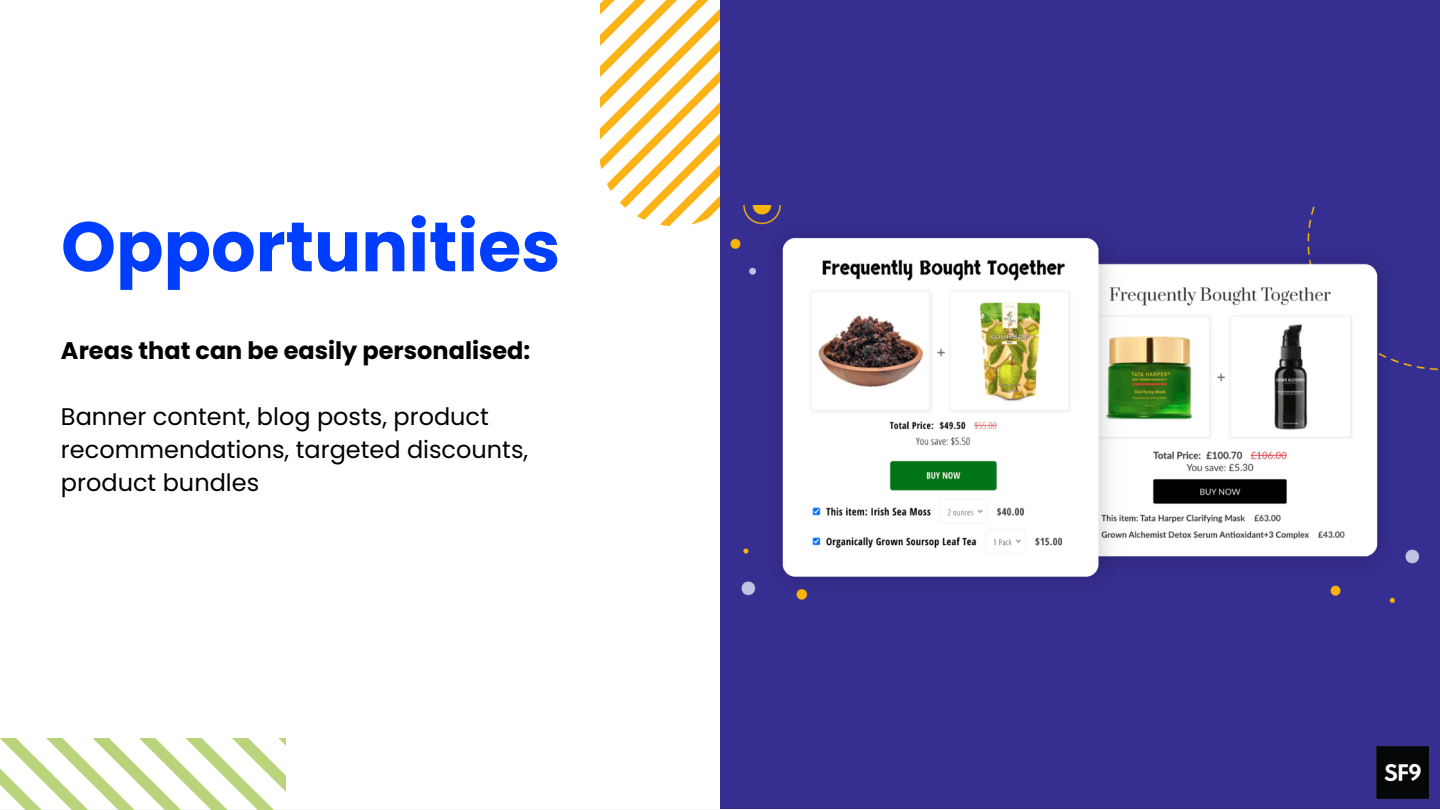
<style>
.page{position:relative;width:1440px;height:810px;background:#fff}
.page>*{position:absolute;margin:0;border:0;box-sizing:border-box;transform-origin:0 0}
.t1{font:700 70px "Poppins";color:#003eff}
.t2{font:24px/33px "Poppins";color:#000}
.t3{font:700 24px "Poppins";color:#000}
</style>
<div class="page">
<div style="left:720px;top:0;width:720px;height:809px;background:#362e91"></div>
<img style="left:600px;top:0;width:120px;height:226px">
<img style="left:0;top:739px;width:286px;height:71px">
<img style="left:1377px;top:747px;width:51px;height:51px">
<img style="left:730px;top:206px;width:709px;height:398px">
<h1 class="t1" style="left:61px;top:198px;width:501px">Opportunities</h1>
<p class="t3" style="left:61px;top:334px;width:471px">Areas that can be easily personalised:</p>
<p class="t2" style="left:61px;top:400px;width:469px">Banner content, blog posts, product recommendations, targeted discounts, product bundles</p>
</div>
